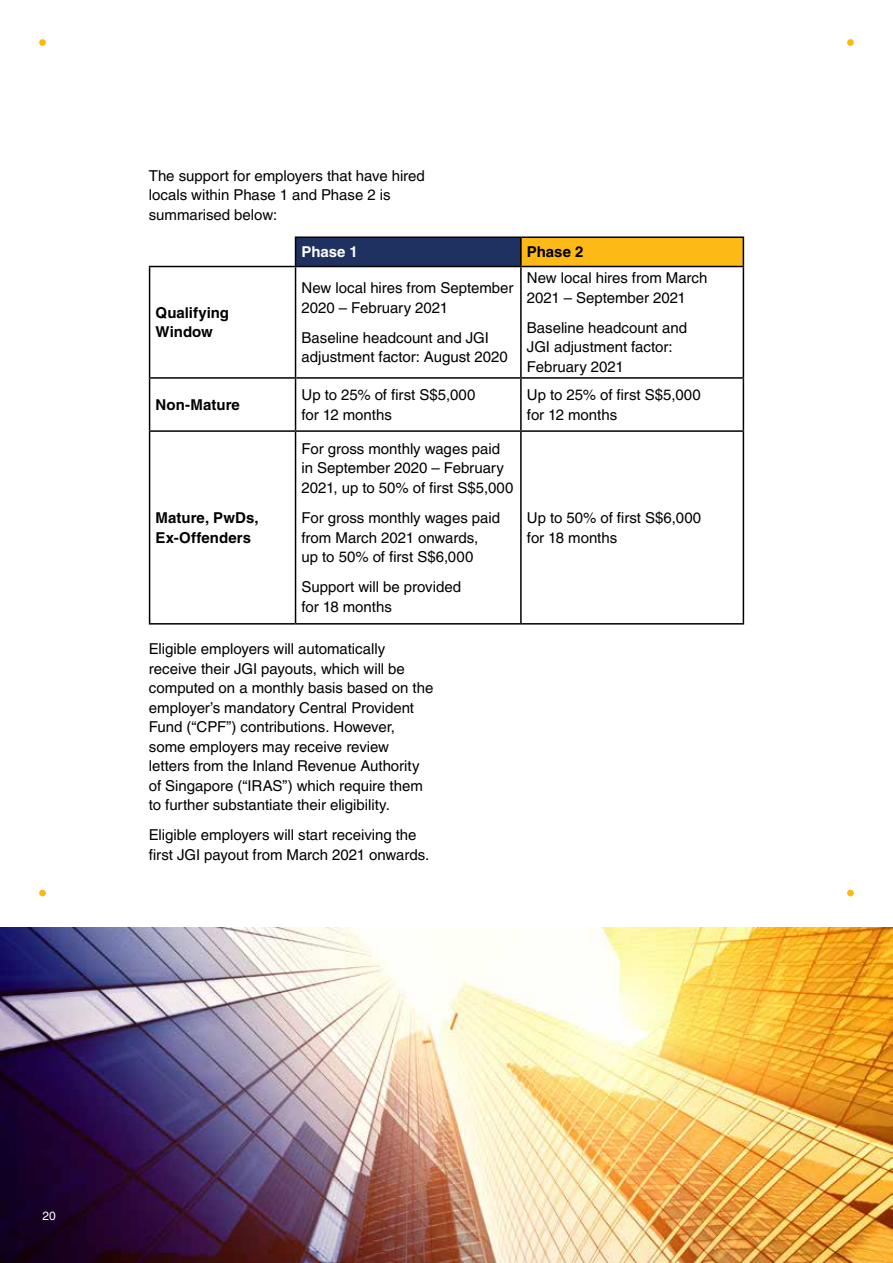
<style>
.page{position:relative;width:893px;height:1263px;background:#fff}
.page>*{position:absolute;margin:0;border:0;box-sizing:border-box;transform-origin:0 0}
.t1{font:15px/19.5px "Helvetica LT Pro";color:#000}
.t2{font:700 15px/19.5px "Helvetica LT Std";color:#000}
.t3{font:700 15px "Helvetica LT Std";color:#fff}
.t4{font:12px "Helvetica LT Pro";color:#fff}
</style>
<div class="page">
<img style="left:0;top:927px;width:893px;height:336px">
<div style="left:296px;top:237px;width:225px;height:29px;background:#1e3160"></div>
<div style="left:521px;top:237px;width:222px;height:29px;background:#fdb916"></div>
<hr style="left:522px;top:236px;width:222px;height:2px;background:#000">
<svg style="left:743px;top:238px;width:1px;height:28px"></svg>
<hr style="left:522px;top:266px;width:222px;height:1px;background:#000">
<hr style="left:520px;top:267px;width:2px;height:110px;background:#000">
<hr style="left:743px;top:267px;width:1px;height:110px;background:#000">
<hr style="left:149px;top:379px;width:1px;height:51px;background:#000">
<hr style="left:296px;top:377px;width:225px;height:2px;background:#000">
<hr style="left:295px;top:379px;width:1px;height:51px;background:#000">
<hr style="left:521px;top:377px;width:223px;height:2px;background:#000">
<hr style="left:520px;top:379px;width:2px;height:51px;background:#000">
<hr style="left:743px;top:379px;width:1px;height:51px;background:#000">
<hr style="left:149px;top:430px;width:147px;height:2px;background:#000">
<hr style="left:149px;top:432px;width:1px;height:191px;background:#000">
<hr style="left:296px;top:430px;width:225px;height:2px;background:#000">
<hr style="left:295px;top:432px;width:1px;height:191px;background:#000">
<hr style="left:521px;top:430px;width:223px;height:2px;background:#000">
<hr style="left:520px;top:432px;width:2px;height:191px;background:#000">
<hr style="left:743px;top:432px;width:1px;height:191px;background:#000">
<hr style="left:149px;top:623px;width:147px;height:2px;background:#000">
<hr style="left:296px;top:623px;width:225px;height:2px;background:#000">
<hr style="left:521px;top:623px;width:223px;height:2px;background:#000">
<hr style="left:149px;top:266px;width:147px;height:1px;background:#000101">
<hr style="left:149px;top:267px;width:1px;height:110px;background:#000101">
<hr style="left:295px;top:267px;width:1px;height:110px;background:#000101">
<hr style="left:149px;top:377px;width:147px;height:2px;background:#000101">
<hr style="left:295px;top:236px;width:227px;height:2px;background:#000101">
<svg style="left:295px;top:238px;width:1px;height:28px"></svg>
<hr style="left:520px;top:238px;width:2px;height:28px;background:#000101">
<hr style="left:296px;top:266px;width:226px;height:1px;background:#000101">
<div style="left:39px;top:39px;width:7px;height:7px;background:#fdb913;border-radius:50%"></div>
<div style="left:39px;top:890px;width:7px;height:6px;background:#fdb913;border-radius:50%"></div>
<div style="left:847px;top:890px;width:7px;height:6px;background:#fdb913;border-radius:50%"></div>
<div style="left:847px;top:39px;width:7px;height:7px;background:#fdb913;border-radius:50%"></div>
<p class="t1" style="left:149px;top:166px;width:278px">The support for employers that have hired locals within Phase 1 and Phase 2 is summarised below:</p>
<p class="t3" style="left:302px;top:243px;width:58px">Phase 1</p>
<p class="t2" style="left:527px;top:242px;width:58px">Phase 2</p>
<p class="t2" style="left:156px;top:303px;width:75px">Qualifying<br>Window</p>
<p class="t1" style="left:302px;top:278px;width:213px">New local hires from September<br>2020 – February 2021</p>
<p class="t1" style="left:302px;top:328px;width:208px">Baseline headcount and JGI adjustment factor: August 2020</p>
<p class="t1" style="left:527px;top:268px;width:182px">New local hires from March<br>2021 – September 2021</p>
<p class="t1" style="left:527px;top:318px;width:162px">Baseline headcount and<br>JGI adjustment factor:<br>February 2021</p>
<p class="t2" style="left:156px;top:395px;width:86px">Non-Mature</p>
<p class="t1" style="left:302px;top:385px;width:175px">Up to 25% of first S$5,000 for 12 months</p>
<p class="t1" style="left:527px;top:385px;width:175px">Up to 25% of first S$5,000 for 12 months</p>
<p class="t2" style="left:156px;top:508px;width:104px">Mature, PwDs,<br>Ex-Offenders</p>
<p class="t1" style="left:302px;top:439px;width:213px">For gross monthly wages paid in September 2020 – February<br>2021, up to 50% of first S$5,000</p>
<p class="t1" style="left:302px;top:508px;width:200px">For gross monthly wages paid from March 2021 onwards,<br>up to 50% of first S$6,000</p>
<p class="t1" style="left:302px;top:577px;width:161px">Support will be provided for 18 months</p>
<p class="t1" style="left:149px;top:639px;width:286px">Eligible employers will automatically receive their JGI payouts, which will be computed on a monthly basis based on the employer’s mandatory Central Provident Fund (“CPF”) contributions. However, some employers may receive review letters from the Inland Revenue Authority of Singapore (“IRAS”) which require them to further substantiate their eligibility.</p>
<p class="t1" style="left:149px;top:825px;width:282px">Eligible employers will start receiving the first JGI payout from March 2021 onwards.</p>
<p class="t1" style="left:527px;top:508px;width:176px">Up to 50% of first S$6,000 for 18 months</p>
<p class="t4" style="left:43px;top:1209px;width:15px">20</p>
</div>
